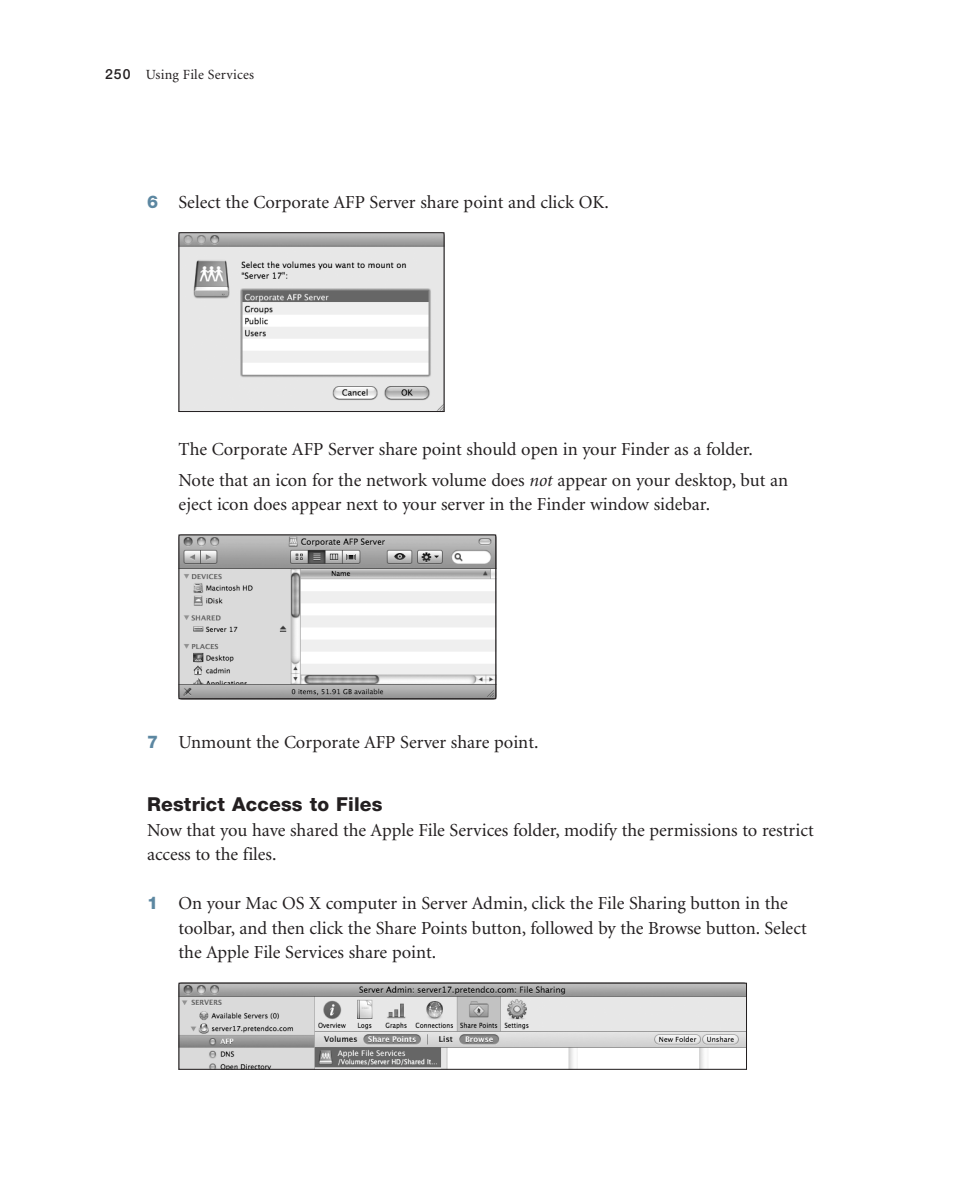
<style>
.page{position:relative;width:961px;height:1182px;background:#fff}
.page>*{position:absolute;margin:0;border:0;box-sizing:border-box;transform-origin:0 0}
.t1{font:800 19.25px "Helvetica Neue";letter-spacing:.01em;color:#231f20}
.t2{font:18.38px/24.5px "Minion";color:#231f20}
.t3{font:14px "Minion";letter-spacing:.015em;color:#231f20}
.s1{font-family:"Helvetica Neue";font-weight:500}
.s2{font-family:"Helvetica Neue";font-weight:800;font-size:17.5px;color:#5c87a1}
.s3{font-style:italic}
</style>
<div class="page">
<img style="left:180px;top:234px;width:262px;height:176px">
<div style="left:178px;top:232px;width:266px;height:180px;border:1px solid #231f20"></div>
<img style="left:180px;top:536px;width:314px;height:161px">
<div style="left:178px;top:534px;width:318px;height:165px;border:1px solid #231f20"></div>
<img style="left:180px;top:984px;width:565px;height:83px">
<div style="left:178px;top:982px;width:569px;height:87px;border:1px solid #231f20"></div>
<p class="t3" style="left:105px;top:67px;width:151px"><span class="s1">250</span> Using File Services</p>
<p class="t2" style="left:147px;top:190px;width:463px"><span class="s2">6</span> Select the Corporate AFP Server share point and click OK.</p>
<p class="t2" style="left:178px;top:434px;width:611px;line-height:30.6px">The Corporate AFP Server share point should open in your Finder as a folder.<br>Note that an icon for the network volume does <span class="s3">not</span> appear on your desktop, but an</p>
<p class="t2" style="left:179px;top:492px;width:533px">eject icon does appear next to your server in the Finder window sidebar.</p>
<p class="t2" style="left:147px;top:730px;width:393px"><span class="s2">7</span> Unmount the Corporate AFP Server share point.</p>
<p class="t1" style="left:147px;top:792px;width:237px">Restrict Access to Files</p>
<p class="t2" style="left:147px;top:818px;width:668px">Now that you have shared the Apple File Services folder, modify the permissions to restrict access to the files.</p>
<p class="t2" style="left:178px;top:891px;width:630px;text-indent:-31px"><span class="s2">1</span> On your Mac OS X computer in Server Admin, click the File Sharing button in the toolbar, and then click the Share Points button, followed by the Browse button. Select the Apple File Services share point.</p>
</div>
